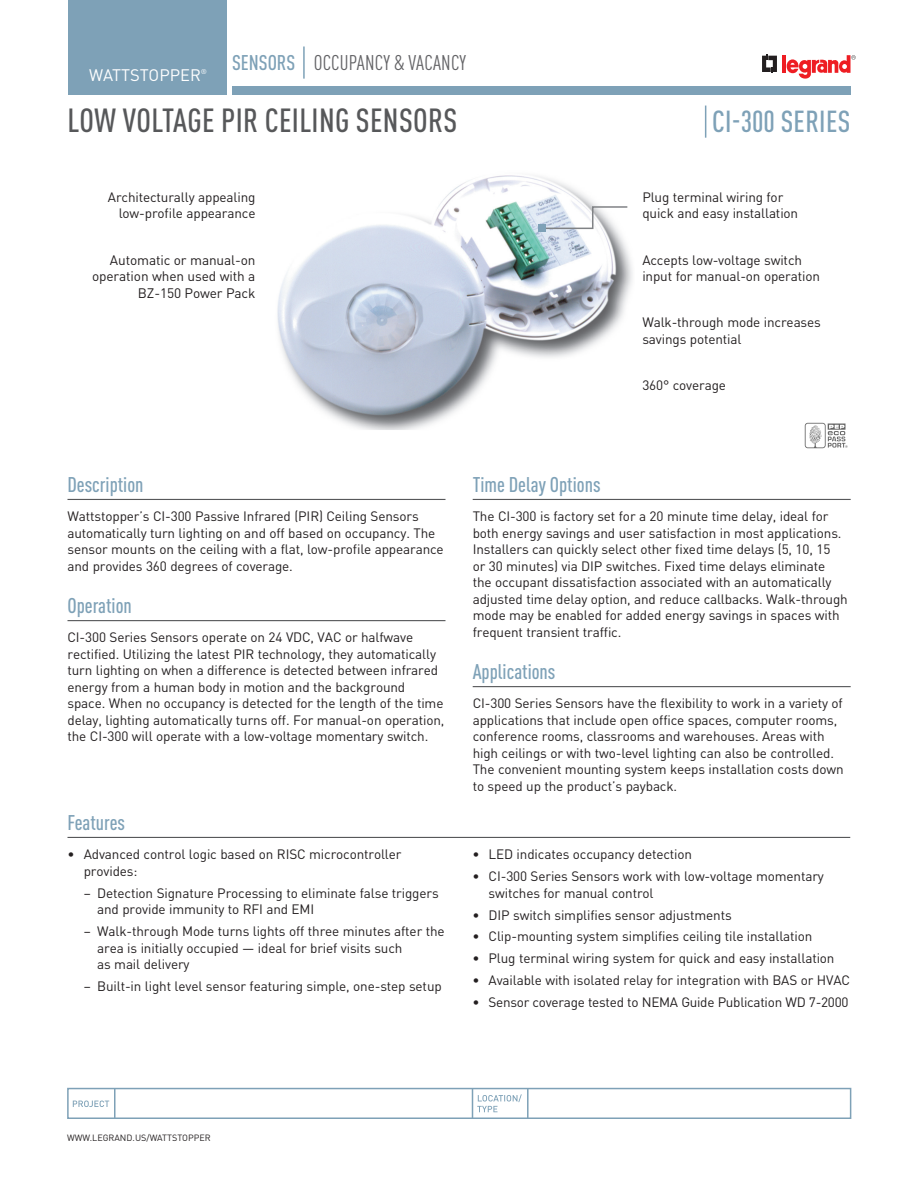
<style>
.page{position:relative;width:918px;height:1188px;background:#fff}
.page>*{position:absolute;margin:0;border:0;box-sizing:border-box;transform-origin:0 0}
.Product_Name{font:500 condensed 33px "DIN Pro";letter-spacing:.01em;color:#57585a}
.Part_No{font:500 condensed 30px "DIN Pro";letter-spacing:.01em;color:#7ea1b7}
.Underlined_Heads{font:500 condensed 21px "DIN Pro";color:#7ea1b7}
.Grey_Section_Head{font:condensed 21px "DIN Pro";letter-spacing:.01em;color:#636366}
.t1{font:16.5px "DIN Pro";color:#fff}
.Left_Callout{font:13.65px/16.6px "DIN Pro";letter-spacing:-.01em;color:#231f20;text-align:right}
.Text{font:13.5px/16.5px "DIN Pro";letter-spacing:-.01em;color:#231f20}
.Right_Callout{font:13.5px/16.5px "DIN Pro";letter-spacing:-.01em;color:#231f20}
.Left_Callout-2{font:13.5px/16.5px "DIN Pro";letter-spacing:-.01em;color:#231f20;text-align:right}
.t2{font:9px "DIN Pro";color:#231f20}
.t3{font:6.9px "DIN Pro";color:#fff}
</style>
<div class="page">
<img style="left:277px;top:175px;width:356px;height:255px">
<svg style="left:805px;top:423px;width:43px;height:25px"></svg>
<svg style="left:762px;top:54px;width:15px;height:19px"></svg>
<hr style="left:782px;top:55px;width:4px;height:18px;background:#ee1d23">
<svg style="left:787px;top:55px;width:69px;height:24px"></svg>
<div style="left:67px;top:1088px;width:784px;height:31px;border:2px solid #7ea1b7"></div>
<hr style="left:114px;top:1089px;width:2px;height:29px;background:#7ea1b7">
<hr style="left:527px;top:1089px;width:2px;height:29px;background:#7ea1b7">
<svg style="left:472px;top:1089px;width:50px;height:29px"></svg>
<svg style="left:73px;top:1101px;width:36px;height:6px"></svg>
<div style="left:68px;top:0;width:159px;height:95px;background:#7ea1b7"></div>
<div style="left:232px;top:86px;width:618px;height:9px;background:#7ea1b7"></div>
<hr style="left:303px;top:46px;width:2px;height:33px;background:#7ea1b7">
<hr style="left:68px;top:499px;width:378px;height:1px;background:#57585a">
<hr style="left:68px;top:620px;width:378px;height:1px;background:#57585a">
<hr style="left:473px;top:499px;width:378px;height:1px;background:#57585a">
<hr style="left:473px;top:686px;width:378px;height:1px;background:#57585a">
<hr style="left:705px;top:106px;width:1px;height:32px;background:#7ea1b7">
<hr style="left:68px;top:837px;width:782px;height:1px;background:#57585a">
<div style="left:538px;top:224px;width:8px;height:8px;background:#7ea1b7"></div>
<svg style="left:544px;top:205px;width:85px;height:25px"></svg>
<p class="t1" style="left:89px;top:64px;width:113px">WATTSTOPPER</p>
<p class="t3" style="left:201px;top:67px;width:8px">®</p>
<h3 class="Underlined_Heads" style="left:232px;top:50px;width:65px">SENSORS</h3>
<p class="Grey_Section_Head" style="left:314px;top:50px;width:154px">OCCUPANCY &amp; VACANCY</p>
<p class="Product_Name" style="left:68px;top:101px;width:391px">LOW VOLTAGE PIR CEILING SENSORS</p>
<p class="Part_No" style="left:712px;top:103px;width:140px">CI-300 SERIES</p>
<p class="Left_Callout-2" style="left:108px;top:188px;width:149px">Architecturally appealing low-profile appearance</p>
<p class="Right_Callout" style="left:642px;top:188px;width:157px">Plug terminal wiring for quick and easy installation</p>
<p class="Left_Callout" style="left:92px;top:251px;width:165px">Automatic or manual-on operation when used with a<br>BZ-150 Power Pack</p>
<p class="Right_Callout" style="left:642px;top:251px;width:179px">Accepts low-voltage switch input for manual-on operation</p>
<p class="Right_Callout" style="left:642px;top:314px;width:180px">Walk-through mode increases savings potential</p>
<p class="Right_Callout" style="left:642px;top:376px;width:85px">360° coverage</p>
<p class="Underlined_Heads" style="left:68px;top:472px;width:78px">Description</p>
<p class="Text" style="left:68px;top:507px;width:378px">Wattstopper’s CI-300 Passive Infrared (PIR) Ceiling Sensors automatically turn lighting on and off based on occupancy. The sensor mounts on the ceiling with a flat, low-profile appearance and provides 360 degrees of coverage.</p>
<p class="Underlined_Heads" style="left:68px;top:593px;width:66px">Operation</p>
<p class="Text" style="left:68px;top:629px;width:378px">CI-300 Series Sensors operate on 24 VDC, VAC or halfwave rectified. Utilizing the latest PIR technology, they automatically turn lighting on when a difference is detected between infrared energy from a human body in motion and the background space. When no occupancy is detected for the length of the time delay, lighting automatically turns off. For manual-on operation, the CI-300 will operate with a low-voltage momentary switch.</p>
<p class="Underlined_Heads" style="left:68px;top:810px;width:59px">Features</p>
<p class="Text" style="left:84px;top:846px;width:319px;text-indent:-16px">• Advanced control logic based on RISC microcontroller provides:</p>
<p class="Text" style="left:97px;top:884px;width:343px;text-indent:-14px">– Detection Signature Processing to eliminate false triggers and provide immunity to RFI and EMI</p>
<p class="Text" style="left:97px;top:922px;width:349px;text-indent:-14px">– Walk-through Mode turns lights off three minutes after the area is initially occupied — ideal for brief visits such<br>as mail delivery</p>
<p class="Text" style="left:84px;top:977px;width:360px">– Built-in light level sensor featuring simple, one-step setup</p>
<p class="Underlined_Heads" style="left:473px;top:472px;width:129px">Time Delay Options</p>
<p class="Text" style="left:473px;top:507px;width:377px">The CI-300 is factory set for a 20 minute time delay, ideal for both energy savings and user satisfaction in most applications.<br>Installers can quickly select other fixed time delays (5, 10, 15<br>or 30 minutes) via DIP switches. Fixed time delays eliminate<br>the occupant dissatisfaction associated with an automatically adjusted time delay option, and reduce callbacks. Walk-through mode may be enabled for added energy savings in spaces with frequent transient traffic.</p>
<p class="Underlined_Heads" style="left:473px;top:659px;width:84px">Applications</p>
<p class="Text" style="left:473px;top:695px;width:372px">CI-300 Series Sensors have the flexibility to work in a variety of applications that include open office spaces, computer rooms, conference rooms, classrooms and warehouses. Areas with high ceilings or with two-level lighting can also be controlled.<br>The convenient mounting system keeps installation costs down to speed up the product’s payback.</p>
<p class="Text" style="left:472px;top:846px;width:221px">• LED indicates occupancy detection</p>
<p class="Text" style="left:489px;top:867px;width:337px;text-indent:-16px">• CI-300 Series Sensors work with low-voltage momentary switches for manual control</p>
<p class="Text" style="left:472px;top:906px;width:261px">• DIP switch simplifies sensor adjustments</p>
<p class="Text" style="left:472px;top:928px;width:342px">• Clip-mounting system simplifies ceiling tile installation</p>
<p class="Text" style="left:472px;top:950px;width:364px">• Plug terminal wiring system for quick and easy installation</p>
<p class="Text" style="left:472px;top:972px;width:379px">• Available with isolated relay for integration with BAS or HVAC</p>
<p class="Text" style="left:472px;top:993px;width:378px">• Sensor coverage tested to NEMA Guide Publication WD 7-2000</p>
<p class="t2" style="left:67px;top:1132px;width:145px">WWW.LEGRAND.US/WATTSTOPPER</p>
</div>
